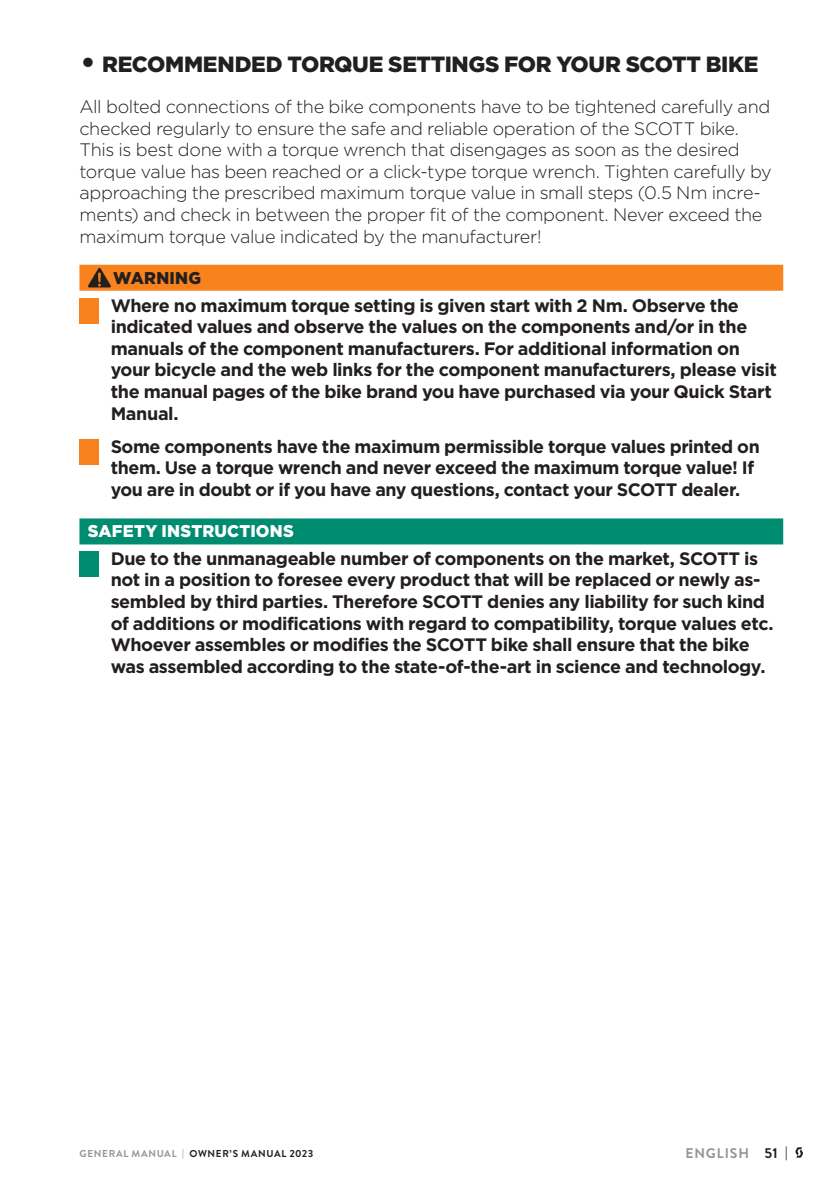
<style>
.page{position:relative;width:840px;height:1191px;background:#fff}
.page>*{position:absolute;margin:0;border:0;box-sizing:border-box;transform-origin:0 0}
.t1{font:900 22px "Gotham";letter-spacing:-.015em;color:#241f1f}
.t2{font:700 18px/21.6px "Gotham";letter-spacing:-.025em;color:#241f1f}
.t3{font:300 18px/21.6px "Gotham";letter-spacing:-.02em;color:#241f1f}
.t4{font:900 17px "Gotham";letter-spacing:.01em;color:#fff}
.t5{font:900 17px "Gotham";letter-spacing:.015em;color:#241f1f}
.t6{font:700 14px "Brandon Text";letter-spacing:.06em;color:#969698}
.t7{font:700 10px "Brandon Text";letter-spacing:.065em;color:#241f1f}
.s1{font-weight:400;font-size:36px}
.s2{color:#969698}
.s3{color:#241f1f}
</style>
<div class="page">
<svg style="left:795px;top:1147px;width:7px;height:10px"></svg>
<div style="left:79px;top:265px;width:703px;height:26px;background:#f8821e"></div>
<div style="left:79px;top:518px;width:703px;height:26px;background:#008c70"></div>
<svg style="left:88px;top:268px;width:23px;height:19px"></svg>
<div style="left:79px;top:298px;width:20px;height:26px;background:#f8821e"></div>
<div style="left:79px;top:439px;width:20px;height:26px;background:#f8821e"></div>
<div style="left:79px;top:551px;width:20px;height:26px;background:#008c70"></div>
<p class="t1" style="left:79px;top:49px;width:680px"><span class="s1">•</span> RECOMMENDED TORQUE SETTINGS FOR YOUR SCOTT BIKE</p>
<p class="t3" style="left:79px;top:95px;width:693px">All bolted connections of the bike components have to be tightened carefully and checked regularly to ensure the safe and reliable operation of the SCOTT bike.<br>This is best done with a torque wrench that disengages as soon as the desired torque value has been reached or a click-type torque wrench. Tighten carefully by approaching the prescribed maximum torque value in small steps (0.5 Nm incre&shy;ments) and check in between the proper fit of the component. Never exceed the maximum torque value indicated by the manufacturer!</p>
<p class="t5" style="left:113px;top:266px;width:89px">WARNING</p>
<p class="t2" style="left:111px;top:294px;width:667px">Where no maximum torque setting is given start with 2 Nm. Observe the indicated values and observe the values on the components and/or in the manuals of the component manufacturers. For additional information on your bicycle and the web links for the component manufacturers, please visit the manual pages of the bike brand you have purchased via your Quick Start Manual.</p>
<p class="t2" style="left:111px;top:435px;width:650px">Some components have the maximum permissible torque values printed on them. Use a torque wrench and never exceed the maximum torque value! If you are in doubt or if you have any questions, contact your SCOTT dealer.</p>
<p class="t4" style="left:88px;top:520px;width:207px">SAFETY INSTRUCTIONS</p>
<p class="t2" style="left:111px;top:547px;width:664px">Due to the unmanageable number of components on the market, SCOTT is not in a position to foresee every product that will be replaced or newly as&shy;sembled by third parties. Therefore SCOTT denies any liability for such kind of additions or modifications with regard to compatibility, torque values etc.<br>Whoever assembles or modifies the SCOTT bike shall ensure that the bike was assembled according to the state-of-the-art in science and technology.</p>
<p class="t7" style="left:79px;top:1146px;width:235px"><span class="s2">GENERAL MANUAL |</span> OWNER’S MANUAL 2023</p>
<p class="t6" style="left:685px;top:1143px;width:104px">ENGLISH <span class="s3">51 |</span></p>
</div>
